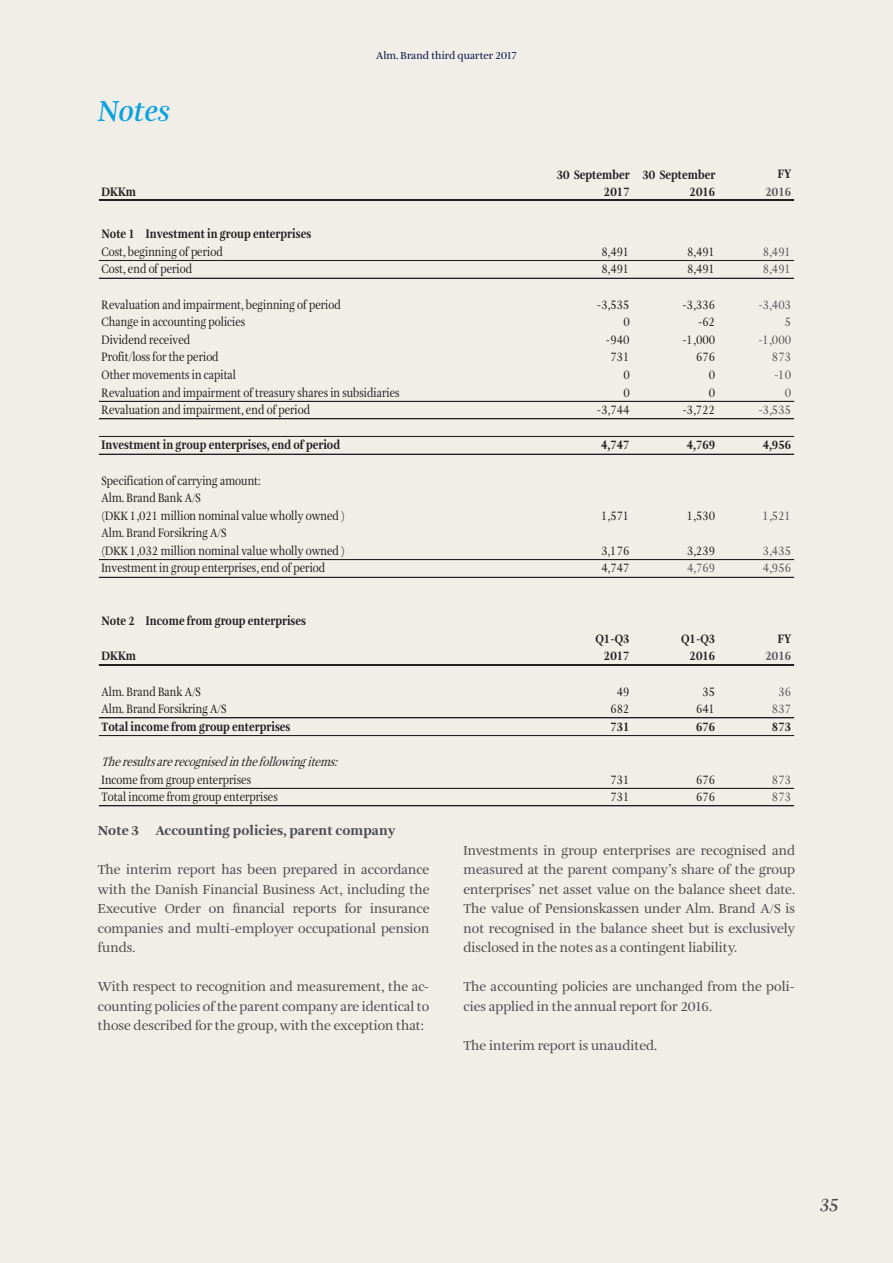
<style>
.page{position:relative;width:893px;height:1263px;background:#f1ede7}
.page>*{position:absolute;margin:0;border:0;box-sizing:border-box;transform-origin:0 0}
.t1{font:italic 600 30px "Amalia Pro";color:#0aa3de}
.t2{font:italic 600 18px "Amalia Pro";color:#4b4c4d}
.t3{font:13.5px/19.5px "Amalia Pro";color:#4b4c4d;text-align:justify}
.t4{font:900 13.5px "Amalia Pro";color:#4b4c4d}
.t5{font:12.6px/17.5px "Amalia TF Pro";color:#231f20;scale:.85 1}
.t6{font:900 12.6px "Amalia TF Pro";letter-spacing:-.005em;color:#231f20;scale:.85 1}
.t7{font:12.6px "Amalia TF Pro";color:#57585a;scale:.85 1}
.t8{font:italic 12.6px "Amalia TF Pro";color:#231f20;scale:.85 1}
.t9{font:900 12.6px "Amalia TF Pro";letter-spacing:.005em;color:#57585a;scale:.85 1}
.t10{font:10.5px "Amalia Pro";color:#001141}
</style>
<div class="page">
<hr style="left:99px;top:199px;width:695px;height:1px;background:#231f20">
<hr style="left:99px;top:200px;width:695px;height:1px;background:#231f20">
<hr style="left:99px;top:260px;width:695px;height:1px;background:#231f20">
<hr style="left:99px;top:278px;width:695px;height:1px;background:#231f20">
<hr style="left:99px;top:401px;width:695px;height:1px;background:#231f20">
<hr style="left:99px;top:419px;width:695px;height:1px;background:#231f20">
<hr style="left:99px;top:436px;width:695px;height:1px;background:#231f20">
<hr style="left:99px;top:454px;width:695px;height:1px;background:#231f20">
<hr style="left:99px;top:559px;width:695px;height:1px;background:#231f20">
<hr style="left:99px;top:577px;width:695px;height:1px;background:#231f20">
<hr style="left:99px;top:664px;width:695px;height:2px;background:#231f20">
<hr style="left:99px;top:718px;width:695px;height:1px;background:#231f20">
<hr style="left:99px;top:735px;width:695px;height:1px;background:#231f20">
<hr style="left:99px;top:788px;width:695px;height:1px;background:#231f20">
<hr style="left:99px;top:806px;width:695px;height:1px;background:#231f20">
<h1 class="t1" style="left:98px;top:92px;width:73px">Notes</h1>
<p class="t10" style="left:376px;top:49px;width:142px">Alm. Brand third quarter 2017</p>
<p class="t6" style="left:557px;top:167px;width:188px">30 September 30 September</p>
<p class="t6" style="left:778px;top:166px;width:17px">FY</p>
<p class="t6" style="left:102px;top:184px;width:42px">DKKm</p>
<p class="t6" style="left:604px;top:184px;width:32px">2017</p>
<p class="t6" style="left:689px;top:184px;width:32px">2016</p>
<p class="t9" style="left:765px;top:184px;width:32px">2016</p>
<p class="t6" style="left:102px;top:226px;width:248px">Note 1 Investment in group enterprises</p>
<p class="t5" style="left:102px;top:243px;width:144px">Cost, beginning of period</p>
<p class="t5" style="left:601px;top:243px;width:35px">8,491</p>
<p class="t5" style="left:687px;top:243px;width:35px">8,491</p>
<p class="t7" style="left:763px;top:244px;width:35px">8,491</p>
<p class="t5" style="left:102px;top:261px;width:108px">Cost, end of period</p>
<p class="t5" style="left:601px;top:261px;width:35px">8,491</p>
<p class="t5" style="left:687px;top:261px;width:35px">8,491</p>
<p class="t7" style="left:763px;top:262px;width:35px">8,491</p>
<p class="t5" style="left:102px;top:296px;width:283px">Revaluation and impairment, beginning of period</p>
<p class="t5" style="left:597px;top:296px;width:40px">-3,535</p>
<p class="t5" style="left:683px;top:296px;width:40px">-3,336</p>
<p class="t7" style="left:758px;top:297px;width:40px">-3,403</p>
<p class="t5" style="left:102px;top:314px;width:171px">Change in accounting policies</p>
<p class="t5" style="left:623px;top:314px;width:9px">0</p>
<p class="t5" style="left:698px;top:314px;width:22px">-62</p>
<p class="t7" style="left:785px;top:314px;width:9px">5</p>
<p class="t5" style="left:102px;top:331px;width:106px">Dividend received</p>
<p class="t5" style="left:606px;top:331px;width:29px">-940</p>
<p class="t5" style="left:683px;top:331px;width:40px">-1,000</p>
<p class="t7" style="left:758px;top:332px;width:40px">-1,000</p>
<p class="t5" style="left:102px;top:349px;width:139px">Profit/loss for the period</p>
<p class="t5" style="left:610px;top:349px;width:24px">731</p>
<p class="t5" style="left:696px;top:349px;width:24px">676</p>
<p class="t7" style="left:772px;top:349px;width:24px">873</p>
<p class="t5" style="left:102px;top:366px;width:160px">Other movements in capital</p>
<p class="t5" style="left:623px;top:366px;width:9px">0</p>
<p class="t5" style="left:709px;top:366px;width:9px">0</p>
<p class="t7" style="left:774px;top:367px;width:22px">-10</p>
<p class="t5" style="left:102px;top:384px;width:352px">Revaluation and impairment of treasury shares in subsidiaries</p>
<p class="t5" style="left:623px;top:384px;width:9px">0</p>
<p class="t5" style="left:709px;top:384px;width:9px">0</p>
<p class="t7" style="left:785px;top:385px;width:9px">0</p>
<p class="t5" style="left:102px;top:402px;width:247px">Revaluation and impairment, end of period</p>
<p class="t5" style="left:597px;top:402px;width:40px">-3,744</p>
<p class="t5" style="left:683px;top:402px;width:40px">-3,722</p>
<p class="t7" style="left:758px;top:402px;width:40px">-3,535</p>
<p class="t6" style="left:102px;top:437px;width:282px">Investment in group enterprises, end of period</p>
<p class="t6" style="left:601px;top:437px;width:35px">4,747</p>
<p class="t6" style="left:687px;top:437px;width:35px">4,769</p>
<p class="t6" style="left:763px;top:437px;width:35px">4,956</p>
<p class="t5" style="left:102px;top:472px;width:288px">Specification of carrying amount:<br>Alm. Brand Bank A/S<br>(DKK 1,021 million nominal value wholly owned )</p>
<p class="t5" style="left:601px;top:507px;width:35px">1,571</p>
<p class="t5" style="left:687px;top:507px;width:35px">1,530</p>
<p class="t7" style="left:763px;top:508px;width:35px">1,521</p>
<p class="t5" style="left:102px;top:525px;width:288px">Alm. Brand Forsikring A/S<br>(DKK 1,032 million nominal value wholly owned )</p>
<p class="t5" style="left:601px;top:542px;width:35px">3,176</p>
<p class="t5" style="left:687px;top:542px;width:35px">3,239</p>
<p class="t7" style="left:763px;top:543px;width:35px">3,435</p>
<p class="t5" style="left:102px;top:560px;width:265px">Investment in group enterprises, end of period</p>
<p class="t5" style="left:601px;top:560px;width:35px">4,747</p>
<p class="t7" style="left:687px;top:561px;width:35px">4,769</p>
<p class="t7" style="left:763px;top:561px;width:35px">4,956</p>
<p class="t6" style="left:102px;top:613px;width:242px">Note 2 Income from group enterprises</p>
<p class="t6" style="left:595px;top:631px;width:42px">Q1-Q3</p>
<p class="t6" style="left:681px;top:631px;width:42px">Q1-Q3</p>
<p class="t6" style="left:778px;top:631px;width:17px">FY</p>
<p class="t6" style="left:102px;top:648px;width:42px">DKKm</p>
<p class="t6" style="left:604px;top:648px;width:32px">2017</p>
<p class="t6" style="left:689px;top:648px;width:32px">2016</p>
<p class="t9" style="left:765px;top:648px;width:32px">2016</p>
<p class="t5" style="left:102px;top:683px;width:119px">Alm. Brand Bank A/S</p>
<p class="t5" style="left:617px;top:683px;width:17px">49</p>
<p class="t5" style="left:702px;top:683px;width:17px">35</p>
<p class="t7" style="left:778px;top:684px;width:17px">36</p>
<p class="t5" style="left:102px;top:701px;width:149px">Alm. Brand Forsikring A/S</p>
<p class="t5" style="left:610px;top:701px;width:24px">682</p>
<p class="t5" style="left:696px;top:701px;width:24px">641</p>
<p class="t7" style="left:772px;top:701px;width:24px">837</p>
<p class="t6" style="left:102px;top:719px;width:224px">Total income from group enterprises</p>
<p class="t6" style="left:610px;top:719px;width:24px">731</p>
<p class="t6" style="left:696px;top:719px;width:24px">676</p>
<p class="t6" style="left:772px;top:719px;width:24px">873</p>
<p class="t8" style="left:102px;top:754px;width:284px">Theresultsarerecognisedinthefollowingitems:</p>
<p class="t5" style="left:102px;top:771px;width:177px">Income from group enterprises</p>
<p class="t5" style="left:610px;top:771px;width:24px">731</p>
<p class="t5" style="left:696px;top:771px;width:24px">676</p>
<p class="t7" style="left:772px;top:772px;width:24px">873</p>
<p class="t5" style="left:102px;top:789px;width:209px">Total income from group enterprises</p>
<p class="t5" style="left:610px;top:789px;width:24px">731</p>
<p class="t5" style="left:696px;top:789px;width:24px">676</p>
<p class="t7" style="left:772px;top:789px;width:24px">873</p>
<p class="t4" style="left:98px;top:822px;width:299px">Note 3 Accounting policies, parent company</p>
<p class="t3" style="left:98px;top:860px;width:333px">The interim report has been prepared in accordance with the Danish Financial Business Act, including the Executive Order on financial reports for insurance companies and multi-employer occupational pension funds.</p>
<p class="t3" style="left:98px;top:977px;width:333px">With respect to recognition and measurement, the ac&shy;counting policies of the parent company are identical to those described for the group, with the exception that:</p>
<p class="t3" style="left:463px;top:841px;width:333px">Investments in group enterprises are recognised and measured at the parent company’s share of the group enterprises’ net asset value on the balance sheet date.<br>The value of Pensionskassen under Alm. Brand A/S is not recognised in the balance sheet but is exclusively disclosed in the notes as a contingent liability.</p>
<p class="t3" style="left:463px;top:977px;width:333px">The accounting policies are unchanged from the poli&shy;cies applied in the annual report for 2016.</p>
<p class="t3" style="left:463px;top:1036px;width:195px">The interim report is unaudited.</p>
<h2 class="t2" style="left:821px;top:1191px;width:20px">35</h2>
</div>
